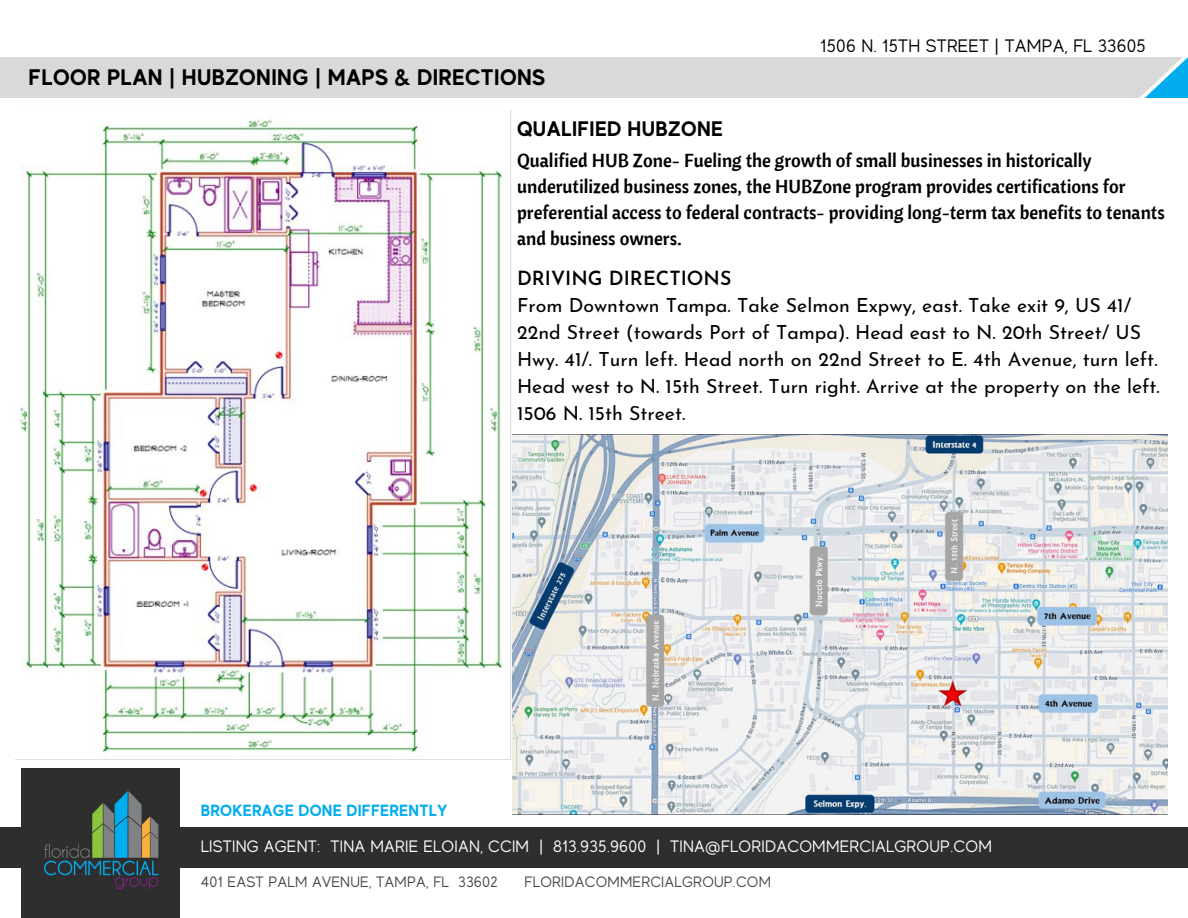
<style>
.page{position:relative;width:1188px;height:918px;background:#fff}
.page>*{position:absolute;margin:0;border:0;box-sizing:border-box;transform-origin:0 0}
.t1{font:700 22.5px "MADE Evolve Sans";letter-spacing:.02em;color:#000}
.t2{font:700 21px "MADE Evolve Sans";letter-spacing:.02em;color:#000}
.t3{font:19.5px/27px "Josefin Sans";color:#000}
.t4{font:600 19.5px "Josefin Sans";color:#000}
.t5{font:18.75px/25.8px "Cantora One";color:#000}
.t6{font:18px "MADE Evolve Sans";letter-spacing:.015em;color:#000}
.t7{font:16.5px "MADE Evolve Sans";letter-spacing:.015em;color:#fff}
.t8{font:700 16.2px "MADE Evolve Sans";letter-spacing:.015em;color:#00adef}
.t9{font:15px "MADE Evolve Sans";letter-spacing:.015em;color:#484849}
</style>
<div class="page">
<img style="left:513px;top:434px;width:655px;height:381px">
<div style="left:22px;top:768px;width:158px;height:150px;background:#2f2e2e"></div>
<div style="left:0;top:828px;width:1188px;height:40px;background:#2f2e2e"></div>
<img style="left:44px;top:791px;width:115px;height:99px">
<div style="left:0;top:58px;width:1184px;height:40px;background:#d9d9d9"></div>
<svg style="left:1139px;top:57px;width:6px;height:41px"></svg>
<svg style="left:1145px;top:57px;width:43px;height:41px"></svg>
<img style="left:20px;top:109px;width:491px;height:650px">
<p class="t6" style="left:821px;top:36px;width:327px">1506 N. 15TH STREET | TAMPA, FL 33605</p>
<p class="t1" style="left:29px;top:64px;width:518px">FLOOR PLAN | HUBZONING | MAPS &amp; DIRECTIONS</p>
<h4 class="t2" style="left:517px;top:117px;width:207px">QUALIFIED HUBZONE</h4>
<p class="t5" style="left:517px;top:147px;width:649px">Qualified HUB Zone- Fueling the growth of small businesses in historically underutilized business zones, the HUBZone program provides certifications for preferential access to federal contracts- providing long-term tax benefits to tenants and business owners.</p>
<p class="t4" style="left:517px;top:270px;width:216px">DRIVING DIRECTIONS</p>
<p class="t3" style="left:517px;top:293px;width:644px">From Downtown Tampa. Take Selmon Expwy, east. Take exit 9, US 41/ 22nd Street (towards Port of Tampa). Head east to N. 20th Street/ US Hwy. 41/. Turn left. Head north on 22nd Street to E. 4th Avenue, turn left.<br>Head west to N. 15th Street. Turn right. Arrive at the property on the left.<br>1506 N. 15th Street.</p>
<h1 class="t8" style="left:201px;top:801px;width:248px">BROKERAGE DONE DIFFERENTLY</h1>
<p class="t7" style="left:201px;top:837px;width:793px">LISTING AGENT: TINA MARIE ELOIAN, CCIM | 813.935.9600 | TINA@FLORIDACOMMERCIALGROUP.COM</p>
<h3 class="t9" style="left:201px;top:874px;width:298px">401 EAST PALM AVENUE, TAMPA, FL 33602</h3>
<h3 class="t9" style="left:525px;top:874px;width:248px">FLORIDACOMMERCIALGROUP.COM</h3>
</div>
